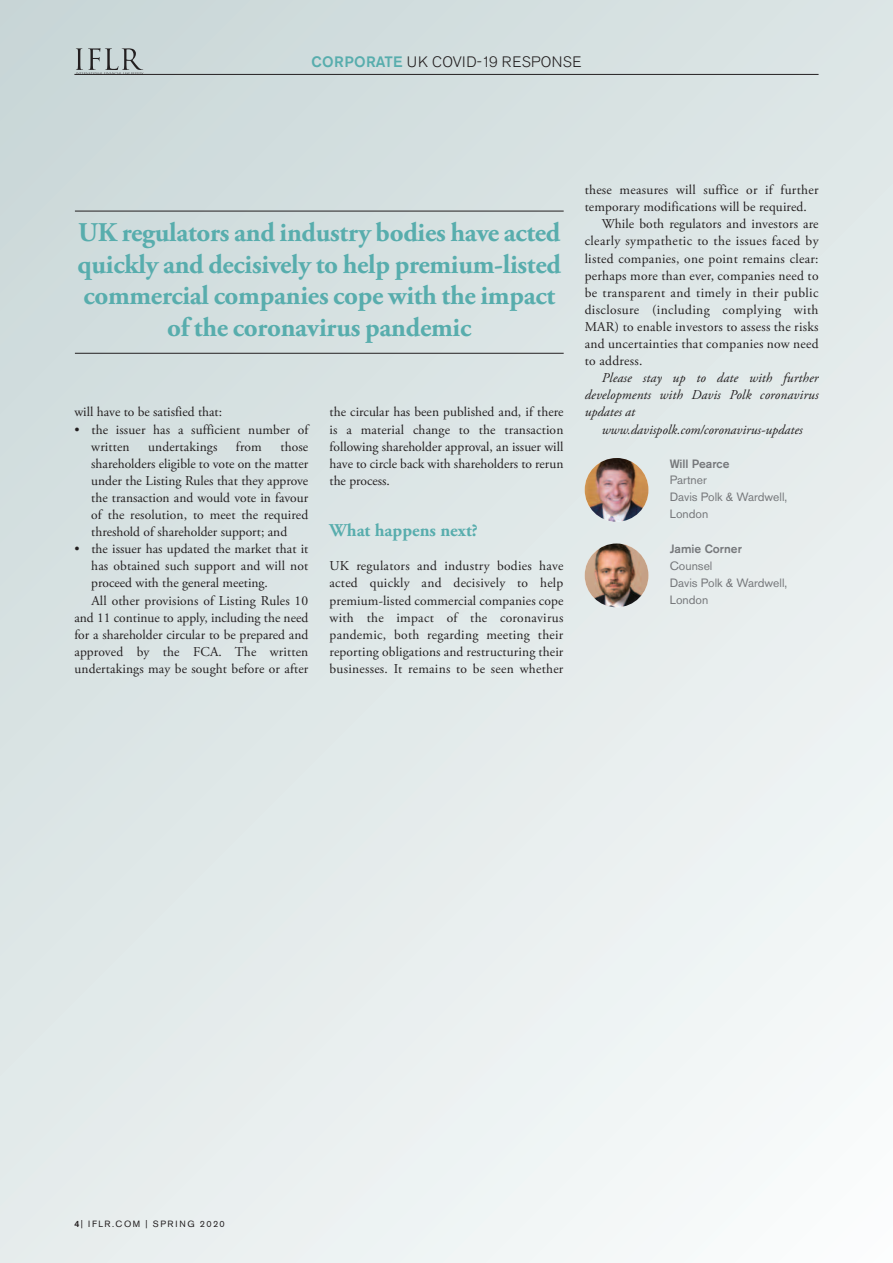
<style>
.page{position:relative;width:893px;height:1263px;background:#fff}
.page>*{position:absolute;margin:0;border:0;box-sizing:border-box;transform-origin:0 0}
.t1{font:700 27px/31.5px "Adobe Garamond Pro";letter-spacing:-.01em;color:#58adad;text-align:center}
.t2{font:700 18px "Adobe Garamond Pro";color:#58adad}
.t3{font:300 15px "Akzidenz Grotesk Pro";letter-spacing:.03em;color:#231f20}
.t4{font:13.5px/17.1px "Adobe Garamond Pro";letter-spacing:.01em;color:#231f20;text-align:justify}
.t5{font:italic 13.5px/17.1px "Adobe Garamond Pro";color:#231f20;text-align:justify}
.t6{font:13.5px "Adobe Garamond Pro";letter-spacing:.03em;color:#231f20}
.t7{font:12px/16.8px "Akzidenz Grotesk Pro";color:#76787b}
.t8{font:500 12px "Akzidenz Grotesk Pro";color:#76787b}
.t9{font:9px "Akzidenz Grotesk Pro";letter-spacing:.18em;color:#231f20}
.s1{font-weight:500;color:#58adad}
.s2{font-weight:500}
</style>
<div class="page">
<div style="left:0;top:0;width:893px;height:1263px;background:linear-gradient(to bottom,#d1dddd,#f1f5f5)"></div>
<img style="left:585px;top:458px;width:63px;height:64px;border-radius:50%">
<img style="left:585px;top:543px;width:63px;height:64px;border-radius:50%">
<hr style="left:74px;top:74px;width:745px;height:1px;background:#231f20">
<svg style="left:76px;top:48px;width:67px;height:27px"></svg>
<hr style="left:75px;top:211px;width:489px;height:1px;background:#231f20">
<hr style="left:75px;top:353px;width:489px;height:1px;background:#231f20">
<p class="t3" style="left:311px;top:55px;width:271px"><span class="s1">CORPORATE</span> UK COVID-19 RESPONSE</p>
<h1 class="t1" style="left:78px;top:219px;width:485px">UK regulators and industry bodies have acted quickly and decisively to help premium-listed commercial companies cope with the impact of the coronavirus pandemic</h1>
<p class="t4" style="left:74px;top:405px;width:149px">will have to be satisfied that:</p>
<p class="t4" style="left:91px;top:422px;width:219px;text-indent:-17px">• the issuer has a sufficient number of written</p>
<p class="t4" style="left:91px;top:439px;width:218px;text-indent:189px">those shareholders eligible to vote on the matter under the Listing Rules that they approve the transaction and would vote in favour of the resolution, to meet the required threshold of shareholder support; and</p>
<p class="t4" style="left:74px;top:542px;width:235px">• the issuer has updated the market that it</p>
<p class="t4" style="left:91px;top:559px;width:218px">has obtained such support and will not</p>
<p class="t4" style="left:91px;top:576px;width:178px">proceed with the general meeting.</p>
<p class="t4" style="left:91px;top:593px;width:218px">All other provisions of Listing Rules 10</p>
<p class="t4" style="left:74px;top:610px;width:235px">and 11 continue to apply, including the need</p>
<p class="t4" style="left:74px;top:627px;width:235px">for a shareholder circular to be prepared and</p>
<p class="t4" style="left:74px;top:644px;width:235px">approved by the FCA. The written</p>
<p class="t4" style="left:74px;top:661px;width:235px">undertakings may be sought before or after</p>
<p class="t4" style="left:148px;top:439px;width:71px">undertakings</p>
<p class="t4" style="left:236px;top:439px;width:27px">from</p>
<p class="t4" style="left:330px;top:405px;width:235px">the circular has been published and, if there is a material change to the transaction following shareholder approval, an issuer will have to circle back with shareholders to rerun the process.</p>
<h2 class="t2" style="left:330px;top:523px;width:150px">What happens next?</h2>
<p class="t4" style="left:330px;top:559px;width:235px">UK regulators and industry bodies have acted quickly and decisively to help premium-listed commercial companies cope with the impact of the coronavirus pandemic, both regarding meeting their reporting obligations and restructuring their businesses. It remains to be seen whether</p>
<p class="t4" style="left:585px;top:182px;width:235px">these measures will suffice or if further</p>
<p class="t4" style="left:585px;top:200px;width:224px">temporary modifications will be required.</p>
<p class="t4" style="left:602px;top:217px;width:218px">While both regulators and investors are</p>
<p class="t6" style="left:585px;top:236px;width:235px">clearly sympathetic to the issues faced by</p>
<p class="t4" style="left:585px;top:251px;width:235px">listed companies, one point remains clear:</p>
<p class="t4" style="left:585px;top:268px;width:235px">perhaps more than ever, companies need to</p>
<p class="t6" style="left:585px;top:287px;width:235px">be transparent and timely in their public</p>
<p class="t6" style="left:585px;top:304px;width:235px">disclosure (including complying with</p>
<p class="t4" style="left:585px;top:319px;width:235px">MAR) to enable investors to assess the risks</p>
<p class="t4" style="left:585px;top:336px;width:235px">and uncertainties that companies now need</p>
<p class="t4" style="left:585px;top:353px;width:59px">to address.</p>
<p class="t5" style="left:585px;top:371px;width:235px;text-indent:17px">Please stay up to date with further developments with Davis Polk coronavirus updates at</p>
<p class="t5" style="left:602px;top:422px;width:202px">www.davispolk.com/coronavirus-updates</p>
<p class="t8" style="left:670px;top:459px;width:61px">Will Pearce</p>
<p class="t7" style="left:670px;top:473px;width:119px">Partner<br>Davis Polk &amp; Wardwell,<br>London</p>
<p class="t8" style="left:670px;top:545px;width:74px">Jamie Corner</p>
<p class="t7" style="left:670px;top:559px;width:119px">Counsel<br>Davis Polk &amp; Wardwell,<br>London</p>
<p class="t9" style="left:74px;top:1221px;width:152px"><span class="s2">4</span>| IFLR.COM | SPRING 2020</p>
</div>
